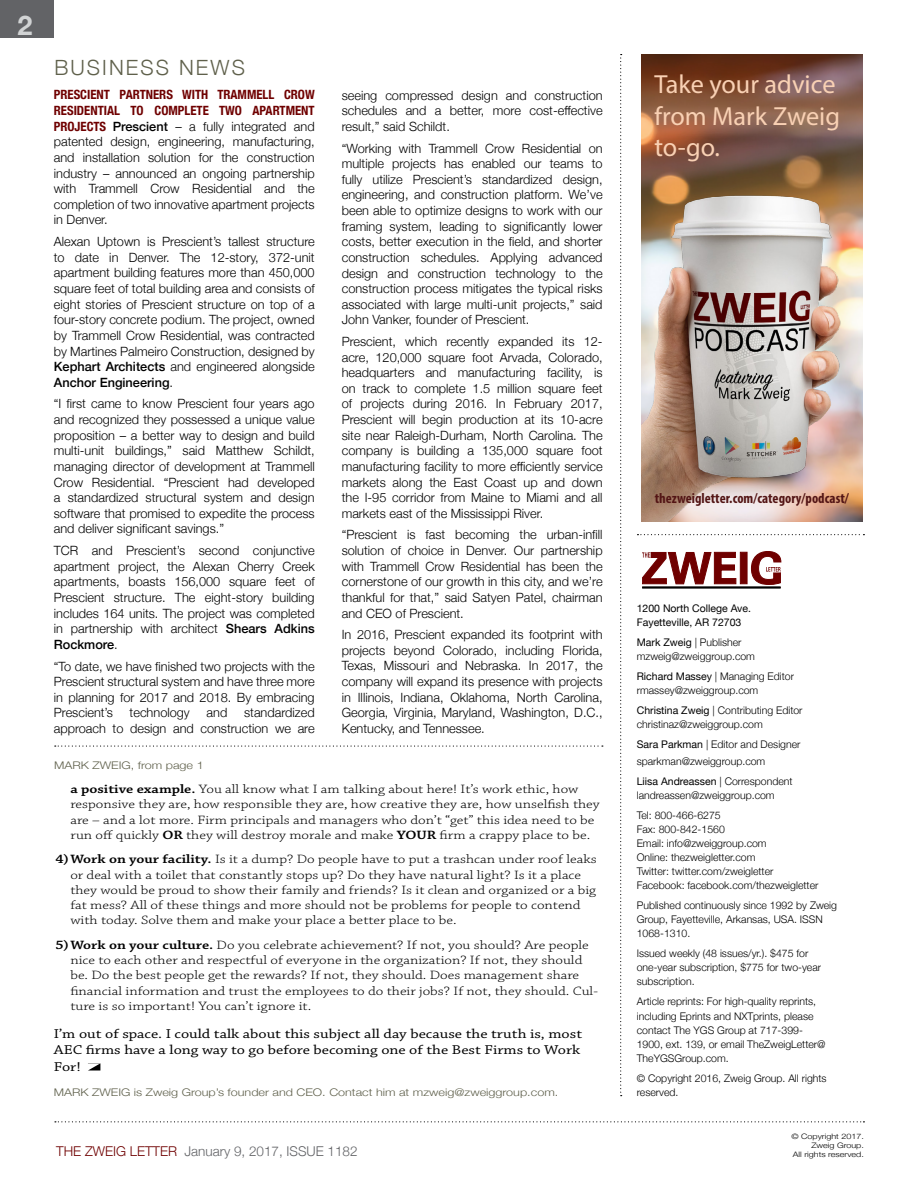
<style>
.page{position:relative;width:918px;height:1188px;background:#fff}
.page>*{position:absolute;margin:0;border:0;box-sizing:border-box;transform-origin:0 0}
.t1{font:700 27px "Helvetica Neue";color:#d1d3d4}
.t2{font:26.25px/31.5px "Myriad Pro";color:#f9d1b4}
.t3{font:300 21px "Helvetica Neue";letter-spacing:.1em;color:#5f604b}
.t4{font:700 condensed 14.4px "Myriad Pro";color:#531515}
.t5{font:13.5px/16.2px "Chaparral Pro";color:#000;scale:1.2 1}
.t6{font:300 13.5px "Helvetica Neue";color:#626366}
.t7{font:300 12.75px/15.6px "Helvetica Neue";color:#000;text-align:justify}
.t8{font:300 12.75px/15.3px "Chaparral Pro";color:#000;scale:1.2 1}
.t9{font:300 10.5px/14.1px "Helvetica Neue";color:#000}
.t10{font:300 10.5px "Helvetica Neue";color:#5f604b;scale:1.2 1}
.t11{font:10.5px/14.1px "Helvetica Neue";color:#000}
.t12{font:300 7.5px/9px "Helvetica Neue";color:#000;text-align:right;scale:1.2 1}
.s1{font-weight:700;font-stretch:condensed;color:#6f0000}
.s2{font-weight:500}
.s3{font-weight:600}
.s4{font-weight:400}
.s5{color:#6f0000}
</style>
<div class="page">
<svg style="left:55px;top:1121px;width:809px;height:1px"></svg>
<div style="left:0;top:0;width:54px;height:37px;background:#626366"></div>
<img style="left:641px;top:54px;width:221px;height:95px">
<img style="left:641px;top:149px;width:221px;height:372px">
<div style="left:740px;top:552px;width:7px;height:32px;background:#6f0000;border:1px solid #6f0000"></div>
<svg style="left:642px;top:552px;width:94px;height:32px"></svg>
<svg style="left:751px;top:551px;width:30px;height:34px"></svg>
<hr style="left:642px;top:586px;width:139px;height:3px;background:#000">
<svg style="left:637px;top:534px;width:227px;height:1px"></svg>
<svg style="left:620px;top:54px;width:2px;height:1042px"></svg>
<svg style="left:88px;top:1063px;width:12px;height:8px"></svg>
<svg style="left:55px;top:746px;width:548px;height:1px"></svg>
<h1 class="t1" style="left:18px;top:4px;width:17px">2</h1>
<h3 class="t3" style="left:54px;top:51px;width:192px">BUSINESS NEWS</h3>
<p class="t7" style="left:54px;top:86px;width:262px"><span class="s1">PRESCIENT PARTNERS WITH TRAMMELL CROW RESIDENTIAL TO COMPLETE TWO APARTMENT PROJECTS</span> <span class="s2">Prescient</span> – a fully integrated and patented design, engineering, manufacturing, and installation solution for the construction industry – announced an ongoing partnership with Trammell Crow Residential and the completion of two innovative apartment projects in Denver.</p>
<p class="t7" style="left:54px;top:233px;width:262px">Alexan Uptown is Prescient’s tallest structure to date in Denver. The 12-story, 372-unit apartment building features more than 450,000 square feet of total building area and consists of eight stories of Prescient structure on top of a four-story concrete podium. The project, owned by Trammell Crow Residential, was contracted by Martines Palmeiro Construction, designed by <span class="s2">Kephart Architects</span> and engineered alongside <span class="s2">Anchor Engineering</span>.</p>
<p class="t7" style="left:54px;top:395px;width:262px">“I first came to know Prescient four years ago and recognized they possessed a unique value proposition – a better way to design and build multi-unit buildings,” said Matthew Schildt, managing director of development at Trammell Crow Residential. “Prescient had developed a standardized structural system and design software that promised to expedite the process and deliver significant savings.”</p>
<p class="t7" style="left:54px;top:542px;width:262px">TCR and Prescient’s second conjunctive apartment project, the Alexan Cherry Creek apartments, boasts 156,000 square feet of Prescient structure. The eight-story building includes 164 units. The project was completed in partnership with architect <span class="s2">Shears Adkins Rockmore</span>.</p>
<p class="t7" style="left:54px;top:657px;width:262px">“To date, we have finished two projects with the Prescient structural system and have three more in planning for 2017 and 2018. By embracing Prescient’s</p>
<p class="t7" style="left:54px;top:704px;width:262px;text-align:right">standardized<br>approach to design and construction we are</p>
<p class="t7" style="left:130px;top:704px;width:62px">technology</p>
<p class="t7" style="left:207px;top:704px;width:22px">and</p>
<p class="t10" style="left:54px;top:757px;width:126px">MARK ZWEIG, from page 1</p>
<p class="t7" style="left:342px;top:86px;width:262px">seeing compressed design and construction schedules and a better, more cost-effective result,” said Schildt.</p>
<p class="t7" style="left:342px;top:139px;width:262px">“Working with Trammell Crow Residential on multiple projects has enabled our teams to fully utilize Prescient’s standardized design, engineering, and construction platform. We’ve been able to optimize designs to work with our framing system, leading to significantly lower costs, better execution in the field, and shorter construction schedules. Applying advanced design and construction technology to the construction process mitigates the typical risks associated with large multi-unit projects,” said John Vanker, founder of Prescient.</p>
<p class="t7" style="left:342px;top:333px;width:262px">Prescient, which recently expanded its 12- acre, 120,000 square foot Arvada, Colorado, headquarters and manufacturing facility, is on track to complete 1.5 million square feet of projects during 2016. In February 2017, Prescient will begin production at its 10-acre site near Raleigh-Durham, North Carolina. The company is building a 135,000 square foot manufacturing facility to more efficiently service markets along the East Coast up and down the I-95 corridor from Maine to Miami and all markets east of the Mississippi River.</p>
<p class="t7" style="left:342px;top:526px;width:262px">“Prescient is fast becoming the urban-infill solution of choice in Denver. Our partnership with Trammell Crow Residential has been the cornerstone of our growth in this city, and we’re thankful for that,” said Satyen Patel, chairman and CEO of Prescient.</p>
<p class="t7" style="left:342px;top:626px;width:262px">In 2016, Prescient expanded its footprint with projects beyond Colorado, including Florida, Texas, Missouri and Nebraska. In 2017, the company will expand its presence with projects in Illinois, Indiana, Oklahoma, North Carolina, Georgia, Virginia, Maryland, Washington, D.C., Kentucky, and Tennessee.</p>
<p class="t8" style="left:70px;top:782px;width:443px"><span class="s3">a positive example.</span> You all know what I am talking about here! It’s work ethic, how responsive they are, how responsible they are, how creative they are, how unselfish they are – and a lot more. Firm principals and managers who don’t “get” this idea need to be run off quickly <span class="s3">OR</span> they will destroy morale and make <span class="s3">YOUR</span> firm a crappy place to be.</p>
<p class="t8" style="left:70px;top:852px;width:440px;text-indent:-15px"><span class="s3">4)Work on your facility.</span> Is it a dump? Do people have to put a trashcan under roof leaks or deal with a toilet that constantly stops up? Do they have natural light? Is it a place they would be proud to show their family and friends? Is it clean and organized or a big fat mess? All of these things and more should not be problems for people to contend with today. Solve them and make your place a better place to be.</p>
<p class="t8" style="left:70px;top:938px;width:441px;text-indent:-15px"><span class="s3">5)Work on your culture.</span> Do you celebrate achievement? If not, you should? Are people nice to each other and respectful of everyone in the organization? If not, they should be. Do the best people get the rewards? If not, they should. Does management share financial information and trust the employees to do their jobs? If not, they should. Cul&shy;ture is so important! You can’t ignore it.</p>
<p class="t5" style="left:54px;top:1026px;width:442px">I’m out of space. I could talk about this subject all day because the truth is, most<br>AEC firms have a long way to go before becoming one of the Best Firms to Work<br>For!</p>
<p class="t10" style="left:54px;top:1084px;width:422px">MARK ZWEIG is Zweig Group’s founder and CEO. Contact him at mzweig@zweiggroup.com.</p>
<h2 class="t2" style="left:654px;top:68px;width:187px">Take your advice from Mark Zweig to-go.</h2>
<p class="t4" style="left:655px;top:489px;width:196px">thezweigletter.com/category/podcast/</p>
<p class="t11" style="left:637px;top:602px;width:116px">1200 North College Ave.<br>Fayetteville, AR 72703</p>
<p class="t9" style="left:637px;top:634px;width:120px"><span class="s4">Mark Zweig</span> | Publisher mzweig@zweiggroup.com</p>
<p class="t9" style="left:637px;top:668px;width:159px"><span class="s4">Richard Massey</span> | Managing Editor rmassey@zweiggroup.com</p>
<p class="t9" style="left:637px;top:703px;width:167px"><span class="s4">Christina Zweig</span> | Contributing Editor christinaz@zweiggroup.com</p>
<p class="t9" style="left:637px;top:735px;width:165px;line-height:16.8px"><span class="s4">Sara Parkman</span> | Editor and Designer sparkman@zweiggroup.com</p>
<p class="t9" style="left:637px;top:773px;width:157px"><span class="s4">Liisa Andreassen</span> | Correspondent landreassen@zweiggroup.com</p>
<p class="t9" style="left:637px;top:807px;width:183px">Tel: 800-466-6275<br>Fax: 800-842-1560<br>Email: info@zweiggroup.com<br>Online: thezweigletter.com<br>Twitter: twitter.com/zweigletter<br>Facebook: facebook.com/thezweigletter</p>
<p class="t9" style="left:637px;top:898px;width:202px">Published continuously since 1992 by Zweig<br>Group, Fayetteville, Arkansas, USA. ISSN<br>1068-1310.</p>
<p class="t9" style="left:637px;top:946px;width:186px">Issued weekly (48 issues/yr.). $475 for one-year subscription, $775 for two-year subscription.</p>
<p class="t9" style="left:637px;top:994px;width:190px">Article reprints: For high-quality reprints, including Eprints and NXTprints, please contact The YGS Group at 717-399- 1900, ext. 139, or email TheZweigLetter@ TheYGSGroup.com.</p>
<p class="t9" style="left:637px;top:1070px;width:191px">© Copyright 2016, Zweig Group. All rights reserved.</p>
<p class="t12" style="left:792px;top:1131px;width:62px">© Copyright 2017.<br>Zweig Group.</p>
<p class="t6" style="left:56px;top:1141px;width:303px"><span class="s5">THE ZWEIG LETTER</span> January 9, 2017, ISSUE 1182</p>
<p class="t12" style="left:793px;top:1149px;width:61px">All rights reserved.</p>
</div>
